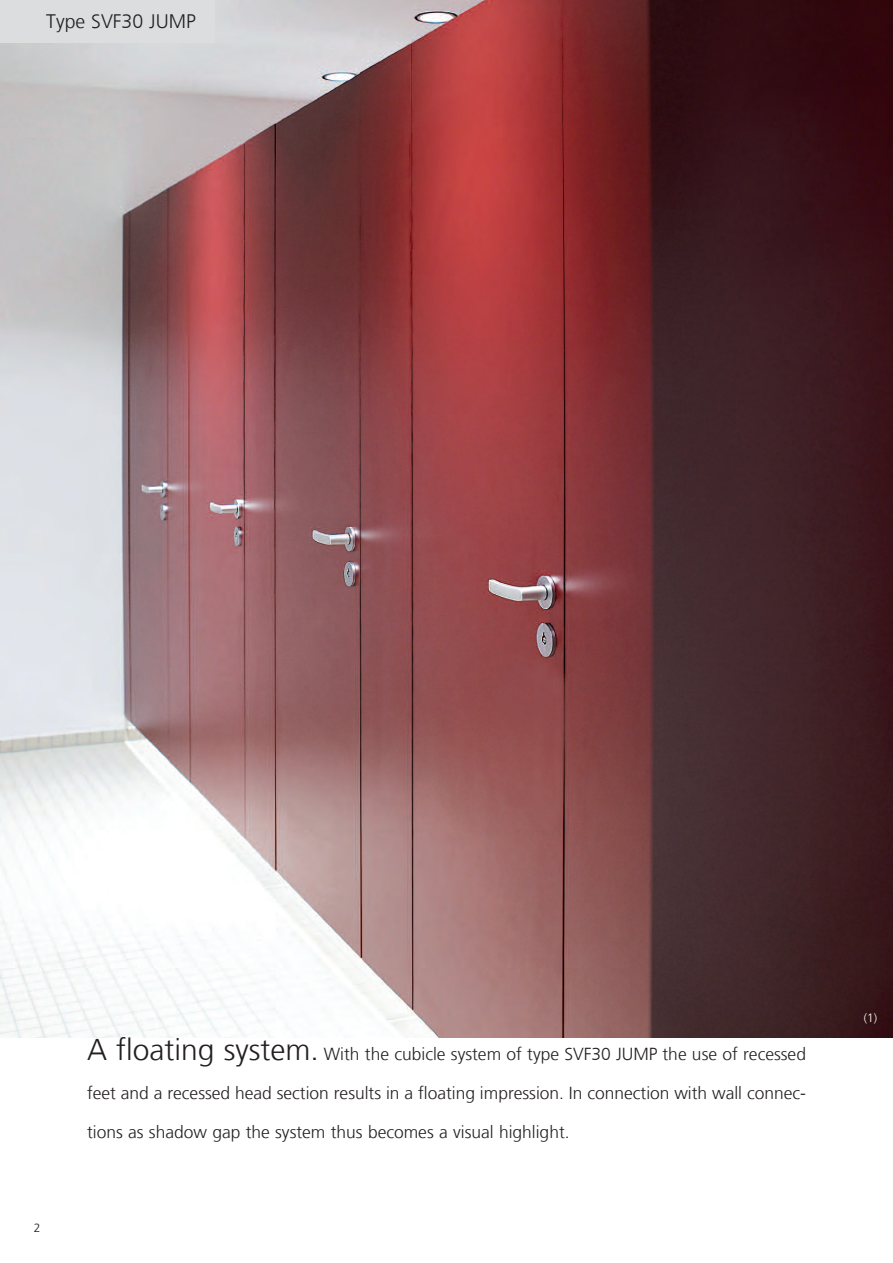
<style>
.page{position:relative;width:893px;height:1263px;background:#fff}
.page>*{position:absolute;margin:0;border:0;box-sizing:border-box;transform-origin:0 0}
.t1{font:300 19.5px "Frutiger LT";color:#231f20}
.t2{font:300 17.4px "Frutiger LT";color:#231f20}
.t3{font:300 12px "Frutiger LT";color:#fff}
.t4{font:300 12px "Frutiger LT";color:#231f20}
.s1{font-size:30px}
</style>
<div class="page">
<img style="left:0;top:0;width:893px;height:1037px">
<div style="left:0;top:0;width:214px;height:43px;background:#dcdddf"></div>
<p class="t1" style="left:46px;top:10px;width:151px">Type SVF30 Jump</p>
<p class="t4" style="left:34px;top:1220px;width:8px">2</p>
<p class="t2" style="left:87px;top:1044px;width:720px"><span class="s1">A floating system.</span> With the cubicle system of type SVF30 Jump the use of recessed</p>
<p class="t2" style="left:87px;top:1083px;width:720px">feet and a recessed head section results in a floating impression. In connection with wall connec-</p>
<p class="t2" style="left:87px;top:1122px;width:484px">tions as shadow gap the system thus becomes a visual highlight.</p>
<p class="t3" style="left:864px;top:1011px;width:15px">(1)</p>
</div>
